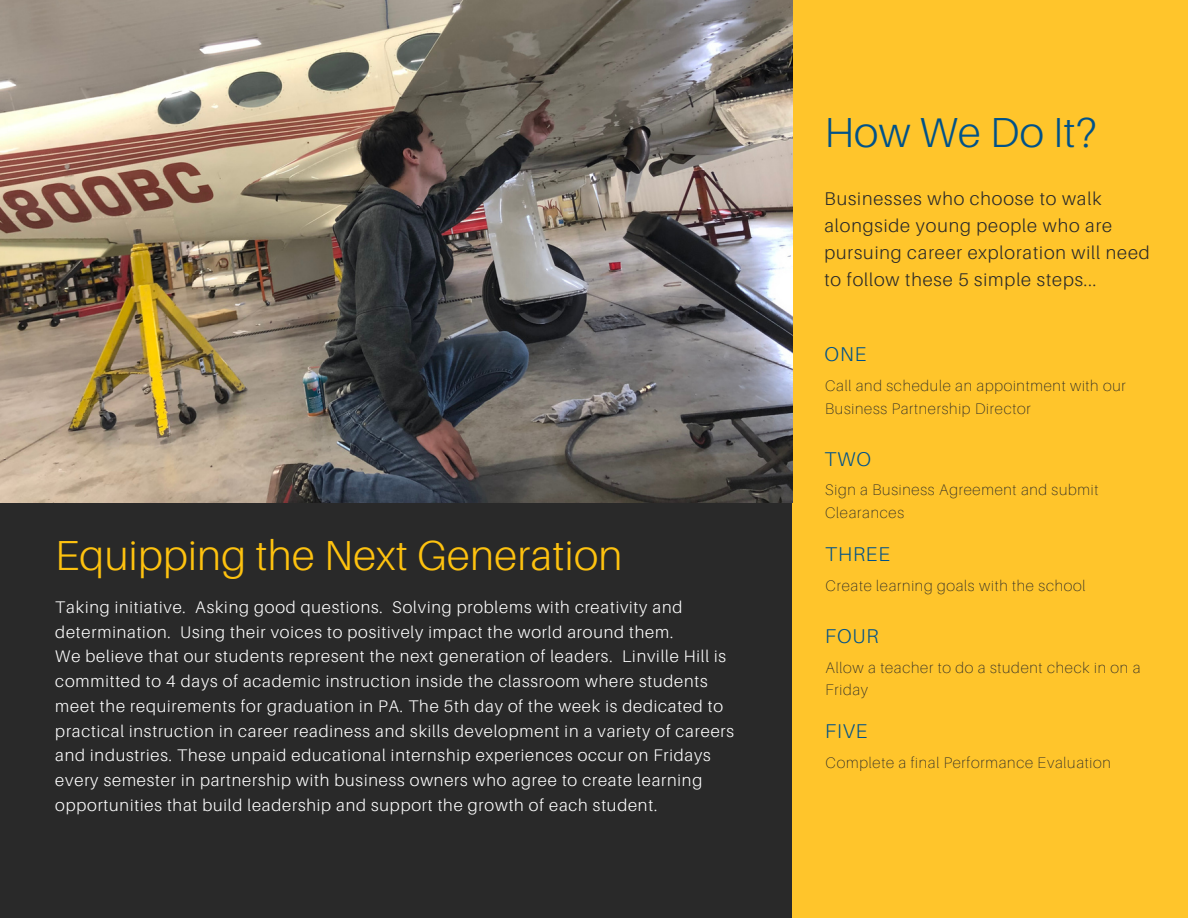
<style>
.page{position:relative;width:1188px;height:918px;background:#292929}
.page>*{position:absolute;margin:0;border:0;box-sizing:border-box;transform-origin:0 0}
.t1{font:300 42px "Aileron";letter-spacing:.01em;color:#fec20f}
.t2{font:300 42px "Aileron";letter-spacing:.01em;color:#005289}
.t3{font:300 19.95px "Aileron";letter-spacing:.05em;color:#005289}
.t4{font:300 18.45px/27px "Aileron";letter-spacing:.05em;color:#292929}
.t5{font:300 16.8px/24.8px "Aileron";letter-spacing:.05em;color:#fff}
.t6{font:100 15.3px/22.5px "Aileron";letter-spacing:.05em;color:#292929}
</style>
<div class="page">
<div style="left:792px;top:0;width:396px;height:918px;background:#ffc52b"></div>
<img style="left:0;top:0;width:792px;height:502px">
<p class="t1" style="left:55px;top:529px;width:569px">Equipping the Next Generation</p>
<p class="t5" style="left:55px;top:594px;width:629px">Taking initiative. Asking good questions. Solving problems with creativity and determination. Using their voices to positively impact the world around them.</p>
<p class="t5" style="left:55px;top:644px;width:680px">We believe that our students represent the next generation of leaders. Linville Hill is committed to 4 days of academic instruction inside the classroom where students meet the requirements for graduation in PA. The 5th day of the week is dedicated to practical instruction in career readiness and skills development in a variety of careers and industries. These unpaid educational internship experiences occur on Fridays every semester in partnership with business owners who agree to create learning opportunities that build leadership and support the growth of each student.</p>
<p class="t2" style="left:824px;top:106px;width:274px">How We Do It?</p>
<p class="t4" style="left:825px;top:185px;width:327px">Businesses who choose to walk alongside young people who are pursuing career exploration will need to follow these 5 simple steps...</p>
<p class="t3" style="left:825px;top:342px;width:43px">ONE</p>
<p class="t6" style="left:825px;top:374px;width:302px">Call and schedule an appointment with our<br>Business Partnership Director</p>
<p class="t3" style="left:825px;top:446px;width:48px">TWO</p>
<p class="t6" style="left:825px;top:479px;width:275px">Sign a Business Agreement and submit<br>Clearances</p>
<p class="t3" style="left:825px;top:542px;width:66px">THREE</p>
<p class="t6" style="left:826px;top:574px;width:261px">Create learning goals with the school</p>
<p class="t3" style="left:825px;top:624px;width:55px">FOUR</p>
<p class="t6" style="left:826px;top:656px;width:316px">Allow a teacher to do a student check in on a<br>Friday</p>
<p class="t3" style="left:825px;top:719px;width:44px">FIVE</p>
<p class="t6" style="left:826px;top:751px;width:287px">Complete a final Performance Evaluation</p>
</div>
